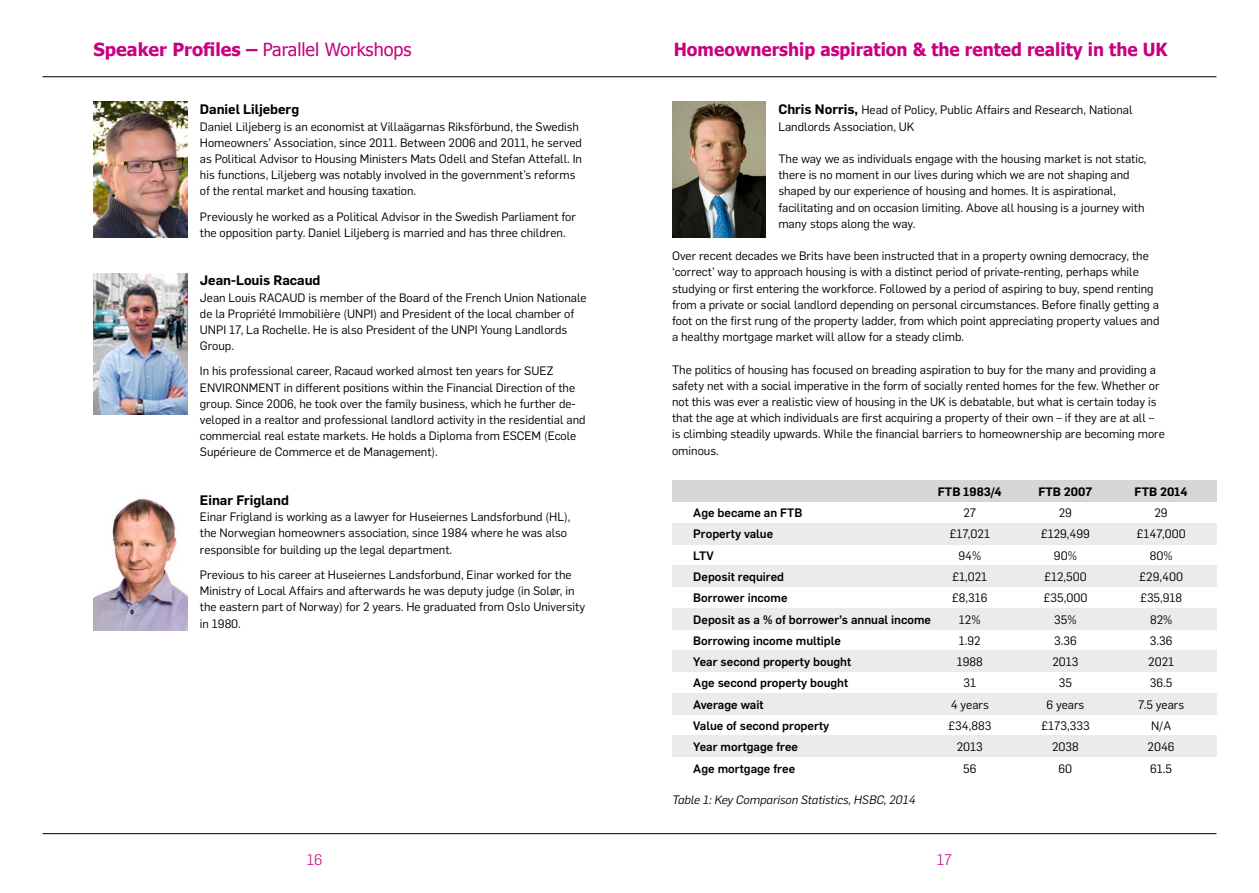
<style>
.page{position:relative;width:1259px;height:893px;background:#fff}
.page>*{position:absolute;margin:0;border:0;box-sizing:border-box;transform-origin:0 0}
.t1{font:700 18px "Tahoma";color:#c7017f;scale:.96 1}
.t2{font:18px "Tahoma";color:#c7017f}
.t3{font:300 15px "Flama";color:#c7017f}
.t4{font:600 13.5px "Flama";color:#000}
.t5{font:12px/16.2px "Flama";color:#000}
.t6{font:500 12px "Flama";color:#000}
.t7{font:italic 12px "Flama";color:#000}
.t8{font:600 12px "Flama";color:#000}
.s1{font-weight:700}
.s2{font-weight:600;font-size:13.5px}
</style>
<div class="page">
<div style="left:672px;top:566px;width:544px;height:21px;background:#ebebeb"></div>
<div style="left:672px;top:608px;width:544px;height:21px;background:#ebebeb"></div>
<div style="left:672px;top:651px;width:544px;height:21px;background:#ebebeb"></div>
<div style="left:672px;top:693px;width:544px;height:21px;background:#ebebeb"></div>
<div style="left:672px;top:736px;width:544px;height:21px;background:#ebebeb"></div>
<div style="left:672px;top:480px;width:544px;height:22px;background:#d6d6d6"></div>
<div style="left:672px;top:523px;width:544px;height:21px;background:#ebebeb"></div>
<hr style="left:43px;top:833px;width:1173px;height:1px;background:#000">
<hr style="left:43px;top:76px;width:1173px;height:1px;background:#000">
<img style="left:94px;top:274px;width:93px;height:140px">
<img style="left:94px;top:499px;width:93px;height:131px">
<img style="left:94px;top:102px;width:93px;height:136px">
<img style="left:672px;top:102px;width:93px;height:136px">
<h1 class="t2" style="left:94px;top:38px;width:319px"><span class="s1">Speaker Profiles –</span> Parallel Workshops</h1>
<h1 class="t1" style="left:674px;top:38px;width:516px">Homeownership aspiration &amp; the rented reality in the UK</h1>
<p class="t4" style="left:200px;top:100px;width:101px">Daniel Liljeberg</p>
<p class="t5" style="left:200px;top:118px;width:384px">Daniel Liljeberg is an economist at Villaägarnas Riksförbund, the Swedish Homeowners’ Association, since 2011. Between 2006 and 2011, he served as Political Advisor to Housing Ministers Mats Odell and Stefan Attefall. In his functions, Liljeberg was notably involved in the government’s reforms of the rental market and housing taxation.</p>
<p class="t5" style="left:200px;top:208px;width:377px">Previously he worked as a Political Advisor in the Swedish Parliament for the opposition party. Daniel Liljeberg is married and has three children.</p>
<p class="t4" style="left:200px;top:271px;width:122px">Jean-Louis Racaud</p>
<p class="t5" style="left:200px;top:289px;width:388px">Jean Louis RACAUD is member of the Board of the French Union Nationale de la Propriété Immobilière (UNPI) and President of the local chamber of UNPI 17, La Rochelle. He is also President of the UNPI Young Landlords Group.</p>
<p class="t5" style="left:200px;top:362px;width:387px">In his professional career, Racaud worked almost ten years for SUEZ ENVIRONMENT in different positions within the Financial Direction of the group. Since 2006, he took over the family business, which he further de&shy;veloped in a realtor and professional landlord activity in the residential and commercial real estate markets. He holds a Diploma from ESCEM (Ecole Supérieure de Commerce et de Management).</p>
<p class="t4" style="left:200px;top:490px;width:90px">Einar Frigland</p>
<p class="t5" style="left:200px;top:508px;width:372px">Einar Frigland is working as a lawyer for Huseiernes Landsforbund (HL), the Norwegian homeowners association, since 1984 where he was also responsible for building up the legal department.</p>
<p class="t5" style="left:200px;top:566px;width:387px">Previous to his career at Huseiernes Landsforbund, Einar worked for the Ministry of Local Affairs and afterwards he was deputy judge (in Solør, in the eastern part of Norway) for 2 years. He graduated from Oslo University in 1980.</p>
<p class="t5" style="left:778px;top:101px;width:356px"><span class="s2">Chris Norris,</span> Head of Policy, Public Affairs and Research, National<br>Landlords Association, UK</p>
<p class="t5" style="left:778px;top:150px;width:370px">The way we as individuals engage with the housing market is not static, there is no moment in our lives during which we are not shaping and shaped by our experience of housing and homes. It is aspirational, facilitating and on occasion limiting. Above all housing is a journey with many stops along the way.</p>
<p class="t5" style="left:672px;top:247px;width:489px">Over recent decades we Brits have been instructed that in a property owning democracy, the ‘correct’ way to approach housing is with a distinct period of private-renting, perhaps while studying or first entering the workforce. Followed by a period of aspiring to buy, spend renting from a private or social landlord depending on personal circumstances. Before finally getting a foot on the first rung of the property ladder, from which point appreciating property values and a healthy mortgage market will allow for a steady climb.</p>
<p class="t5" style="left:672px;top:361px;width:494px">The politics of housing has focused on breading aspiration to buy for the many and providing a safety net with a social imperative in the form of socially rented homes for the few. Whether or not this was ever a realistic view of housing in the UK is debatable, but what is certain today is that the age at which individuals are first acquiring a property of their own – if they are at all – is climbing steadily upwards. While the financial barriers to homeownership are becoming more ominous.</p>
<p class="t8" style="left:938px;top:483px;width:82px">FTB 1983/4 FT</p>
<p class="t8" style="left:1053px;top:483px;width:60px">B 2007 FT</p>
<p class="t8" style="left:1149px;top:483px;width:40px">B 2014</p>
<p class="t6" style="left:693px;top:504px;width:111px">Age became an FTB</p>
<p class="t5" style="left:963px;top:504px;width:14px">27</p>
<p class="t5" style="left:1058px;top:504px;width:15px">29</p>
<p class="t5" style="left:1154px;top:504px;width:15px">29</p>
<p class="t6" style="left:693px;top:525px;width:81px">Property value</p>
<p class="t5" style="left:949px;top:525px;width:42px">£17,021</p>
<p class="t5" style="left:1040px;top:525px;width:51px">£129,499</p>
<p class="t5" style="left:1136px;top:525px;width:51px">£147,000</p>
<p class="t6" style="left:693px;top:547px;width:22px">LTV</p>
<p class="t5" style="left:958px;top:546px;width:24px">94%</p>
<p class="t5" style="left:1054px;top:546px;width:24px">90%</p>
<p class="t5" style="left:1149px;top:546px;width:24px">80%</p>
<p class="t6" style="left:693px;top:568px;width:92px">Deposit required</p>
<p class="t5" style="left:952px;top:568px;width:37px">£1,021</p>
<p class="t5" style="left:1044px;top:568px;width:44px">£12,500</p>
<p class="t5" style="left:1139px;top:568px;width:45px">£29,400</p>
<p class="t6" style="left:693px;top:589px;width:96px">Borrower income</p>
<p class="t5" style="left:952px;top:589px;width:37px">£8,316</p>
<p class="t5" style="left:1043px;top:589px;width:45px">£35,000</p>
<p class="t5" style="left:1140px;top:589px;width:44px">£35,918</p>
<p class="t6" style="left:693px;top:611px;width:239px">Deposit as a % of borrower’s annual income</p>
<p class="t5" style="left:959px;top:610px;width:23px">12%</p>
<p class="t5" style="left:1054px;top:610px;width:24px">35%</p>
<p class="t5" style="left:1150px;top:610px;width:24px">82%</p>
<p class="t6" style="left:693px;top:632px;width:149px">Borrowing income multiple</p>
<p class="t5" style="left:959px;top:632px;width:23px">1.92</p>
<p class="t5" style="left:1054px;top:632px;width:24px">3.36</p>
<p class="t5" style="left:1150px;top:632px;width:24px">3.36</p>
<p class="t6" style="left:693px;top:653px;width:159px">Year second property bought</p>
<p class="t5" style="left:956px;top:653px;width:28px">1988</p>
<p class="t5" style="left:1052px;top:653px;width:28px">2013</p>
<p class="t5" style="left:1148px;top:653px;width:27px">2021</p>
<p class="t6" style="left:693px;top:674px;width:156px">Age second property bought</p>
<p class="t5" style="left:963px;top:674px;width:14px">31</p>
<p class="t5" style="left:1059px;top:674px;width:15px">35</p>
<p class="t5" style="left:1150px;top:674px;width:24px">36.5</p>
<p class="t6" style="left:693px;top:696px;width:72px">Average wait</p>
<p class="t5" style="left:950px;top:696px;width:40px">4 years</p>
<p class="t5" style="left:1046px;top:696px;width:39px">6 years</p>
<p class="t5" style="left:1138px;top:696px;width:47px">7.5 years</p>
<p class="t6" style="left:693px;top:717px;width:137px">Value of second property</p>
<p class="t5" style="left:948px;top:717px;width:45px">£34,883</p>
<p class="t5" style="left:1041px;top:717px;width:50px">£173,333</p>
<p class="t5" style="left:1151px;top:717px;width:22px">N/A</p>
<p class="t6" style="left:693px;top:738px;width:106px">Year mortgage free</p>
<p class="t5" style="left:956px;top:738px;width:28px">2013</p>
<p class="t5" style="left:1052px;top:738px;width:28px">2038</p>
<p class="t5" style="left:1147px;top:738px;width:29px">2046</p>
<p class="t6" style="left:693px;top:760px;width:103px">Age mortgage free</p>
<p class="t5" style="left:963px;top:759px;width:15px">56</p>
<p class="t5" style="left:1058px;top:759px;width:15px">60</p>
<p class="t5" style="left:1150px;top:759px;width:23px">61.5</p>
<p class="t7" style="left:672px;top:792px;width:245px">Table 1: Key Comparison Statistics, HSBC, 2014</p>
<p class="t3" style="left:307px;top:849px;width:17px">16</p>
<p class="t3" style="left:936px;top:849px;width:17px">17</p>
</div>
